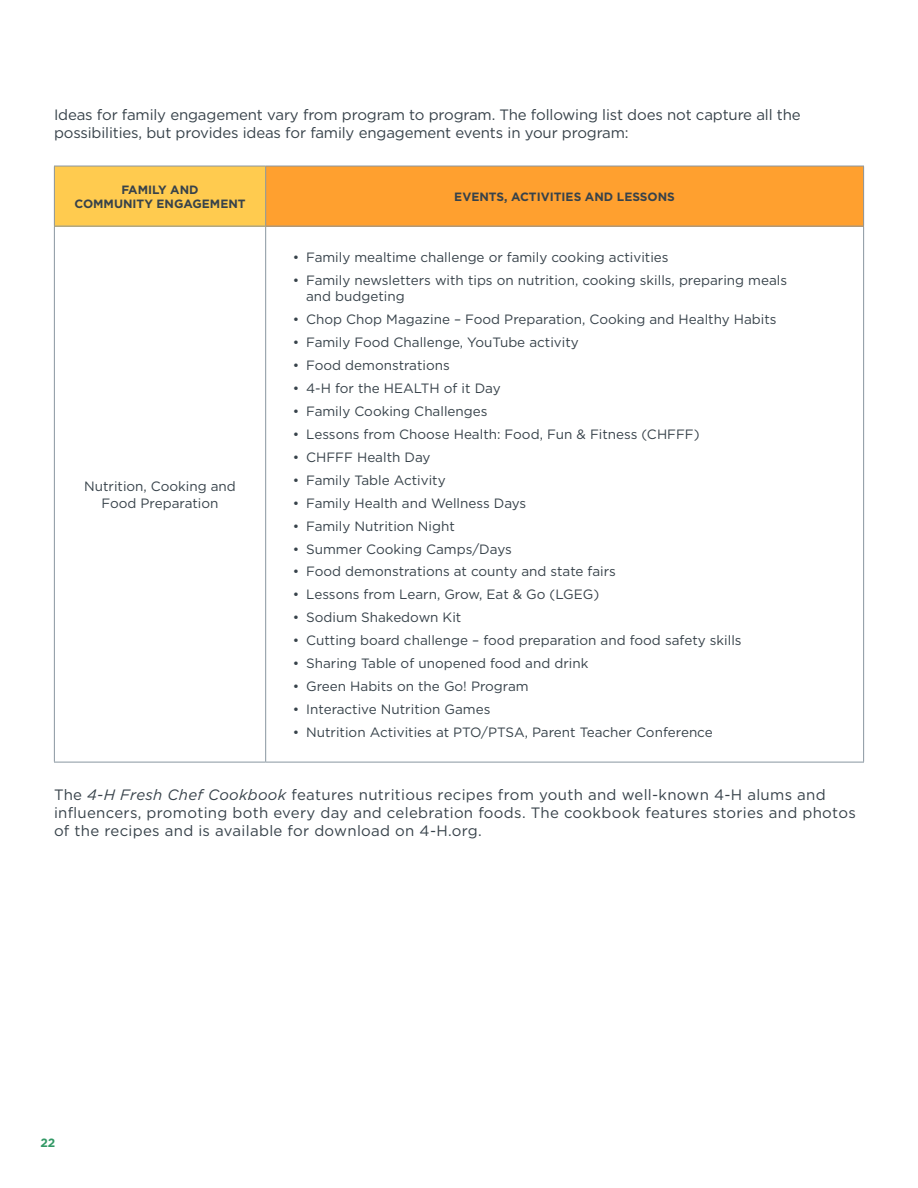
<style>
.page{position:relative;width:918px;height:1188px;background:#fff}
.page>*{position:absolute;margin:0;border:0;box-sizing:border-box;transform-origin:0 0}
.t1{font:15px/18px "Gotham";letter-spacing:.02em;color:#37424a}
.t2{font:15px/18px "Gotham";color:#37424a}
.t3{font:13.5px/16.2px "Gotham";color:#37424a}
.t4{font:700 12px "Gotham";color:#37424a}
.t5{font:700 12px "Gotham";color:#396}
.s1{font-style:italic}
</style>
<div class="page">
<div style="left:54px;top:166px;width:212px;height:60px;background:#ffcb4f"></div>
<div style="left:266px;top:166px;width:598px;height:60px;background:#ffa02f"></div>
<hr style="left:54px;top:166px;width:1px;height:60px;background:#8996a0">
<hr style="left:54px;top:166px;width:212px;height:1px;background:#8996a0">
<hr style="left:265px;top:166px;width:1px;height:60px;background:#8996a0">
<hr style="left:266px;top:166px;width:598px;height:1px;background:#8996a0">
<hr style="left:863px;top:166px;width:1px;height:60px;background:#8996a0">
<hr style="left:54px;top:227px;width:1px;height:535px;background:#8996a0">
<hr style="left:54px;top:226px;width:212px;height:1px;background:#8996a0">
<hr style="left:54px;top:762px;width:212px;height:1px;background:#8996a0">
<hr style="left:265px;top:227px;width:1px;height:535px;background:#8996a0">
<hr style="left:266px;top:226px;width:598px;height:1px;background:#8996a0">
<hr style="left:863px;top:227px;width:1px;height:535px;background:#8996a0">
<hr style="left:266px;top:762px;width:598px;height:1px;background:#8996a0">
<p class="t2" style="left:54px;top:105px;width:748px">Ideas for family engagement vary from program to program. The following list does not capture all the possibilities, but provides ideas for family engagement events in your program:</p>
<p class="t4" style="left:121px;top:181px;width:79px">FAMILY AND</p>
<p class="t4" style="left:74px;top:196px;width:173px">COMMUNITY ENGAGEMENT</p>
<p class="t3" style="left:84px;top:478px;width:153px">Nutrition, Cooking and</p>
<p class="t3" style="left:102px;top:494px;width:118px">Food Preparation</p>
<p class="t4" style="left:454px;top:189px;width:222px">EVENTS, ACTIVITIES AND LESSONS</p>
<p class="t3" style="left:293px;top:249px;width:377px">• Family mealtime challenge or family cooking activities</p>
<p class="t3" style="left:306px;top:272px;width:482px;text-indent:-14px">• Family newsletters with tips on nutrition, cooking skills, preparing meals and budgeting</p>
<p class="t3" style="left:293px;top:311px;width:485px">• Chop Chop Magazine – Food Preparation, Cooking and Healthy Habits</p>
<p class="t3" style="left:293px;top:334px;width:288px">• Family Food Challenge, YouTube activity</p>
<p class="t3" style="left:293px;top:357px;width:159px">• Food demonstrations</p>
<p class="t3" style="left:293px;top:380px;width:210px">• 4-H for the HEALTH of it Day</p>
<p class="t3" style="left:293px;top:403px;width:196px">• Family Cooking Challenges</p>
<p class="t3" style="left:293px;top:426px;width:409px">• Lessons from Choose Health: Food, Fun &amp; Fitness (CHFFF)</p>
<p class="t3" style="left:293px;top:449px;width:139px">• CHFFF Health Day</p>
<p class="t3" style="left:293px;top:472px;width:155px">• Family Table Activity</p>
<p class="t3" style="left:293px;top:494px;width:235px">• Family Health and Wellness Days</p>
<p class="t3" style="left:293px;top:517px;width:164px">• Family Nutrition Night</p>
<p class="t3" style="left:293px;top:540px;width:221px">• Summer Cooking Camps/Days</p>
<p class="t3" style="left:293px;top:563px;width:325px">• Food demonstrations at county and state fairs</p>
<p class="t3" style="left:293px;top:586px;width:308px">• Lessons from Learn, Grow, Eat &amp; Go (LGEG)</p>
<p class="t3" style="left:293px;top:609px;width:170px">• Sodium Shakedown Kit</p>
<p class="t3" style="left:293px;top:632px;width:450px">• Cutting board challenge – food preparation and food safety skills</p>
<p class="t3" style="left:293px;top:655px;width:297px">• Sharing Table of unopened food and drink</p>
<p class="t3" style="left:293px;top:678px;width:237px">• Green Habits on the Go! Program</p>
<p class="t3" style="left:293px;top:701px;width:199px">• Interactive Nutrition Games</p>
<p class="t3" style="left:293px;top:724px;width:422px">• Nutrition Activities at PTO/PTSA, Parent Teacher Conference</p>
<p class="t1" style="left:54px;top:785px;width:803px">The <span class="s1">4-H Fresh Chef Cookbook</span> features nutritious recipes from youth and well-known 4-H alums and influencers, promoting both every day and celebration foods. The cookbook features stories and photos of the recipes and is available for download on 4-H.org.</p>
<p class="t5" style="left:40px;top:1135px;width:16px">22</p>
</div>
